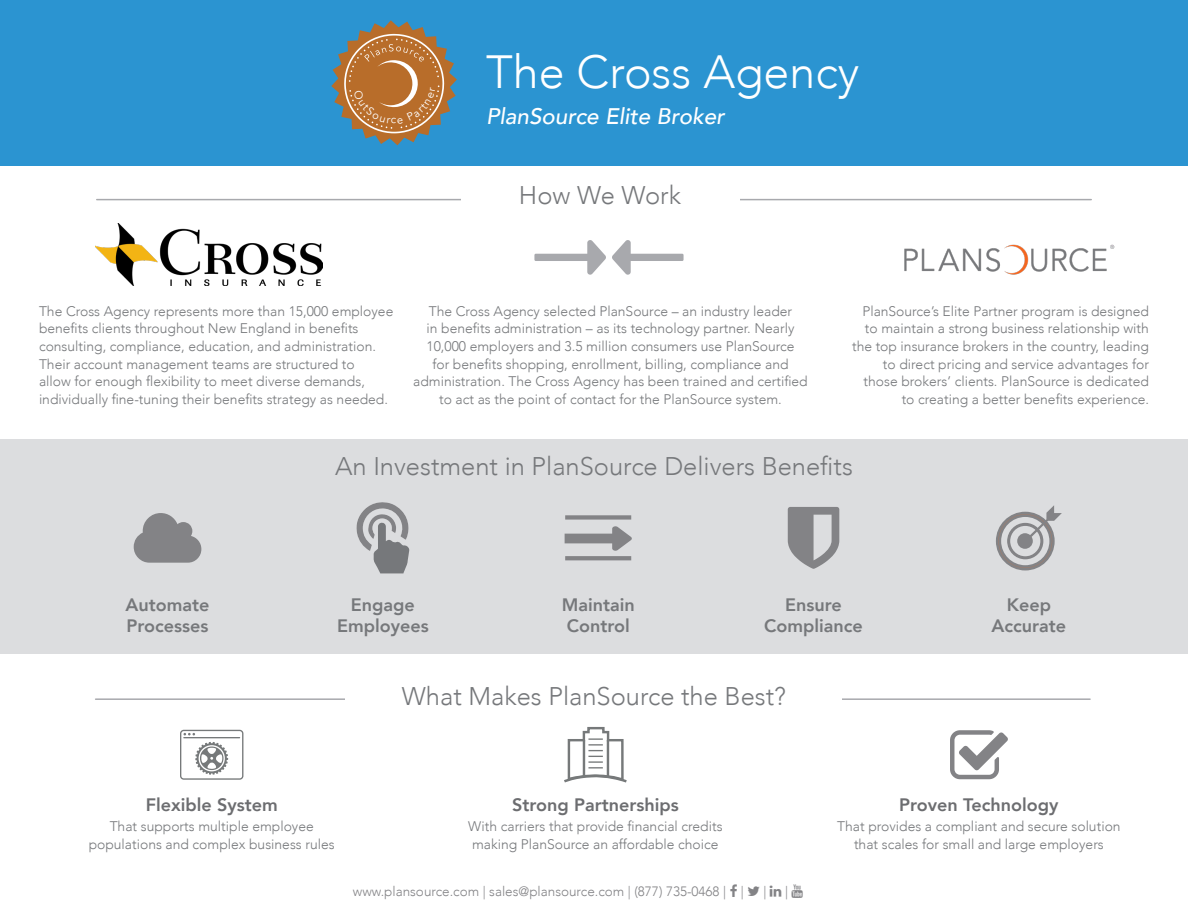
<style>
.page{position:relative;width:1188px;height:918px;background:#fff}
.page>*{position:absolute;margin:0;border:0;box-sizing:border-box;transform-origin:0 0}
.t1{font:300 46.5px "Avenir";color:#fff}
.t2{font:300 25.5px "Avenir";color:#76787b}
.t3{font:italic 500 22.5px "Avenir";color:#fff}
.t4{font:800 18px/21px "Avenir";color:#76787b;text-align:center}
.t5{font:800 18px "Avenir";color:#6c6d70}
.body_copy{font:300 13.8px/17.7px "Avenir";color:#76787b;text-align:center}
.titles{font:300 13.8px/17.7px "Avenir";color:#76787b;text-align:right}
.t6{font:300 13.5px "Avenir";color:#838386}
</style>
<div class="page">
<div style="left:0;top:0;width:1188px;height:166px;background:#2b94d1"></div>
<img style="left:904px;top:244px;width:211px;height:31px">
<div style="left:0;top:439px;width:1188px;height:215px;background:#dcdddf"></div>
<img style="left:96px;top:223px;width:226px;height:62px">
<hr style="left:97px;top:199px;width:994px;height:1px;background:#a8a9ad">
<div style="left:461px;top:179px;width:278px;height:35px;background:#fff"></div>
<svg style="left:134px;top:513px;width:67px;height:50px"></svg>
<svg style="left:356px;top:502px;width:53px;height:71px"></svg>
<div style="left:565px;top:515px;width:66px;height:5px;background:#838386"></div>
<hr style="left:565px;top:556px;width:66px;height:4px;background:#838386">
<svg style="left:565px;top:526px;width:67px;height:25px"></svg>
<svg style="left:788px;top:507px;width:51px;height:62px"></svg>
<svg style="left:996px;top:505px;width:66px;height:65px"></svg>
<hr style="left:96px;top:698px;width:994px;height:2px;background:#a8a9ad">
<div style="left:346px;top:676px;width:496px;height:33px;background:#fff"></div>
<svg style="left:534px;top:240px;width:72px;height:35px"></svg>
<svg style="left:612px;top:240px;width:72px;height:35px"></svg>
<div style="left:180px;top:730px;width:63px;height:50px;border:1px solid #76797a;border-radius:3px"></div>
<hr style="left:184px;top:737px;width:56px;height:1px;background:#76797a">
<svg style="left:184px;top:733px;width:11px;height:2px"></svg>
<svg style="left:195px;top:742px;width:33px;height:33px"></svg>
<svg style="left:564px;top:727px;width:63px;height:56px"></svg>
<svg style="left:950px;top:730px;width:58px;height:49px"></svg>
<svg style="left:333px;top:22px;width:123px;height:122px"></svg>
<svg style="left:340px;top:31px;width:105px;height:102px;background:#b27e4c"></svg>
<p class="t1" style="left:486px;top:45px;width:375px">The Cross Agency</p>
<p class="t3" style="left:486px;top:103px;width:240px">PlanSource Elite Broker</p>
<p class="t2" style="left:519px;top:180px;width:164px">How We Work</p>
<p class="body_copy" style="left:39px;top:302px;width:356px;text-align:left">The Cross Agency represents more than 15,000 employee benefits clients throughout New England in benefits consulting, compliance, education, and administration.<br>Their account management teams are structured to<br>allow for enough flexibility to meet diverse demands, individually fine-tuning their benefits strategy as needed.</p>
<p class="body_copy" style="left:413px;top:302px;width:396px">The Cross Agency selected PlanSource – an industry leader<br>in benefits administration – as its technology partner. Nearly 10,000 employers and 3.5 million consumers use PlanSource<br>for benefits shopping, enrollment, billing, compliance and administration. The Cross Agency has been trained and certified to act as the point of contact for the PlanSource system.</p>
<p class="titles" style="left:852px;top:302px;width:298px">PlanSource’s Elite Partner program is designed to maintain a strong business relationship with the top insurance brokers in the country, leading to direct pricing and service advantages for those brokers’ clients. PlanSource is dedicated to creating a better benefits experience.</p>
<p class="t2" style="left:335px;top:451px;width:519px">An Investment in PlanSource Delivers Benefits</p>
<p class="t4" style="left:126px;top:594px;width:85px;text-align:left">Automate<br>Processes</p>
<p class="t4" style="left:337px;top:594px;width:93px">Engage<br>Employees</p>
<p class="t4" style="left:562px;top:594px;width:75px;text-align:left">Maintain<br>Control</p>
<p class="t4" style="left:764px;top:594px;width:100px">Ensure<br>Compliance</p>
<p class="t4" style="left:992px;top:594px;width:76px">Keep<br>Accurate</p>
<p class="t2" style="left:402px;top:681px;width:386px">What Makes PlanSource the Best?</p>
<p class="t5" style="left:146px;top:790px;width:134px">Flexible System</p>
<p class="body_copy" style="left:89px;top:818px;width:248px">That supports multiple employee populations and complex business rules</p>
<p class="t5" style="left:512px;top:790px;width:168px">Strong Partnerships</p>
<p class="body_copy" style="left:468px;top:818px;width:256px;text-align:left">With carriers that provide financial credits making PlanSource an affordable choice</p>
<p class="t6" style="left:353px;top:884px;width:392px">www.plansource.com | sales@plansource.com | (877) 735-0468 | |</p>
<p class="t6" style="left:763px;top:884px;width:4px">|</p>
<p class="t6" style="left:785px;top:884px;width:4px">|</p>
<p class="t5" style="left:899px;top:790px;width:161px">Proven Technology</p>
<p class="body_copy" style="left:837px;top:818px;width:285px">That provides a compliant and secure solution that scales for small and large employers</p>
</div>
